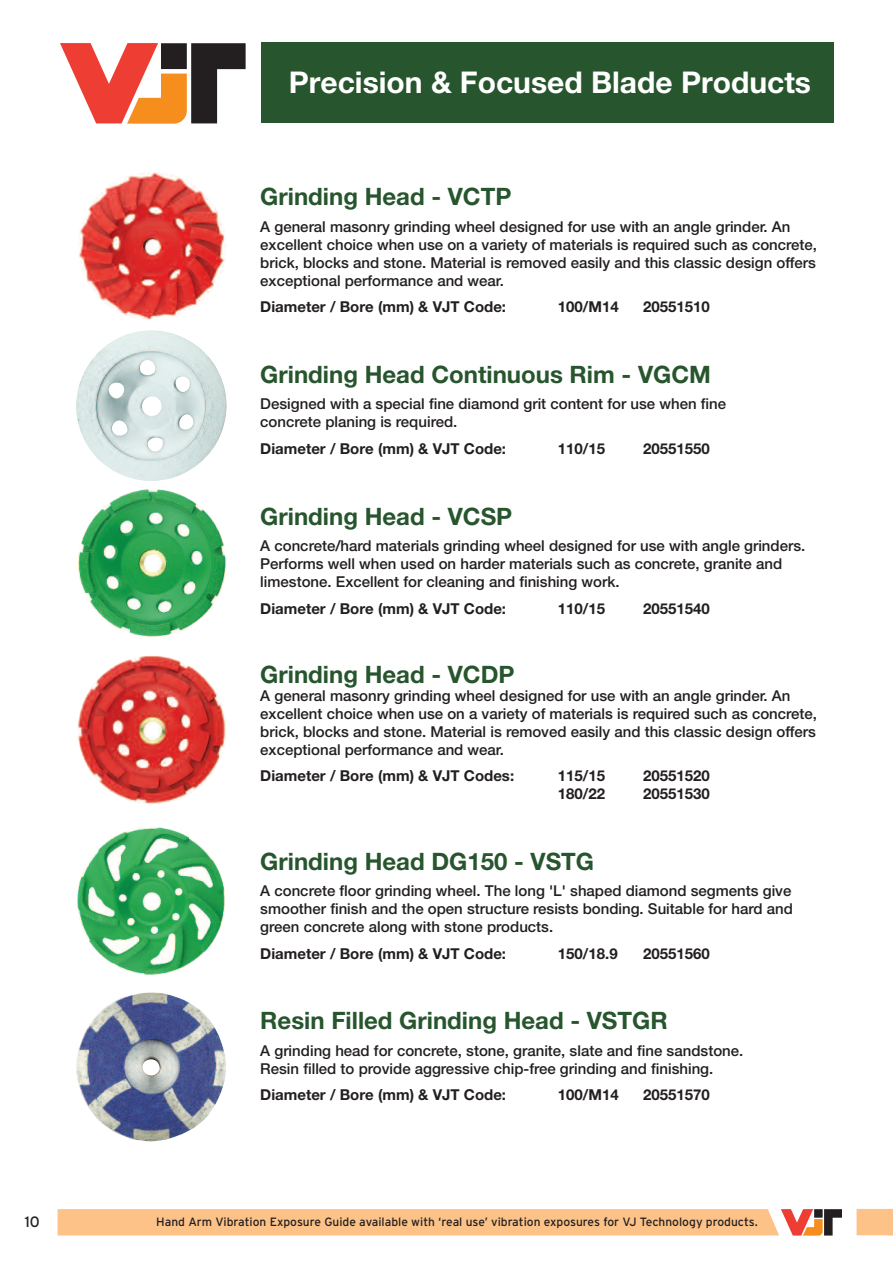
<style>
.page{position:relative;width:893px;height:1263px;background:#fff}
.page>*{position:absolute;margin:0;border:0;box-sizing:border-box;transform-origin:0 0}
.t1{font:700 30px "Helvetica Neue LT Pro";color:#fff}
.t2{font:700 24px "Helvetica Neue LT Pro";color:#27552d}
.t3{font:500 15px/18px "Helvetica Neue LT Pro";color:#231f20}
.t4{font:700 15px "Helvetica Neue LT Pro";color:#231f20}
.t5{font:15px "Interstate";color:#231f20}
.t6{font:12px "Interstate";color:#231f20}
</style>
<div class="page">
<svg style="left:792px;top:1235px;width:41px;height:1px"></svg>
<svg style="left:58px;top:1209px;width:784px;height:26px;background:#f7be87"></svg>
<svg style="left:857px;top:1209px;width:36px;height:26px"></svg>
<svg style="left:60px;top:43px;width:186px;height:81px"></svg>
<div style="left:261px;top:43px;width:572px;height:80px;background:#27552d"></div>
<img style="left:78px;top:172px;width:149px;height:148px;border-radius:50%">
<img style="left:76px;top:330px;width:150px;height:151px">
<img style="left:78px;top:489px;width:149px;height:149px;border-radius:50%">
<img style="left:78px;top:656px;width:149px;height:148px;border-radius:50%">
<img style="left:77px;top:826px;width:148px;height:149px;border-radius:50%">
<img style="left:76px;top:992px;width:150px;height:150px">
<h1 class="t1" style="left:289px;top:71px;width:524px">Precision &amp; Focused Blade Products</h1>
<h2 class="t2" style="left:260px;top:188px;width:253px">Grinding Head - VCTP</h2>
<p class="t3" style="left:260px;top:219px;width:558px">A general masonry grinding wheel designed for use with an angle grinder. An excellent choice when use on a variety of materials is required such as concrete, brick, blocks and stone. Material is removed easily and this classic design offers exceptional performance and wear.</p>
<p class="t4" style="left:260px;top:302px;width:247px">Diameter / Bore (mm) &amp; VJT Code:</p>
<p class="t4" style="left:558px;top:302px;width:62px">100/M14</p>
<p class="t4" style="left:643px;top:302px;width:68px">20551510</p>
<h2 class="t2" style="left:260px;top:366px;width:452px">Grinding Head Continuous Rim - VGCM</h2>
<p class="t3" style="left:260px;top:397px;width:467px">Designed with a special fine diamond grit content for use when fine concrete planing is required.</p>
<p class="t4" style="left:260px;top:443px;width:247px">Diameter / Bore (mm) &amp; VJT Code:</p>
<p class="t4" style="left:558px;top:443px;width:49px">110/15</p>
<p class="t4" style="left:643px;top:443px;width:68px">20551550</p>
<h2 class="t2" style="left:260px;top:507px;width:253px">Grinding Head - VCSP</h2>
<p class="t3" style="left:260px;top:538px;width:546px">A concrete/hard materials grinding wheel designed for use with angle grinders.<br>Performs well when used on harder materials such as concrete, granite and limestone. Excellent for cleaning and finishing work.</p>
<p class="t4" style="left:260px;top:603px;width:247px">Diameter / Bore (mm) &amp; VJT Code:</p>
<p class="t4" style="left:558px;top:603px;width:49px">110/15</p>
<p class="t4" style="left:643px;top:603px;width:68px">20551540</p>
<h2 class="t2" style="left:260px;top:665px;width:256px">Grinding Head - VCDP</h2>
<p class="t3" style="left:260px;top:688px;width:558px">A general masonry grinding wheel designed for use with an angle grinder. An excellent choice when use on a variety of materials is required such as concrete, brick, blocks and stone. Material is removed easily and this classic design offers exceptional performance and wear.</p>
<p class="t4" style="left:260px;top:770px;width:255px">Diameter / Bore (mm) &amp; VJT Codes:</p>
<p class="t4" style="left:558px;top:770px;width:49px">115/15</p>
<p class="t4" style="left:643px;top:770px;width:68px">20551520</p>
<p class="t4" style="left:558px;top:788px;width:49px">180/22</p>
<p class="t4" style="left:643px;top:788px;width:68px">20551530</p>
<h2 class="t2" style="left:260px;top:852px;width:335px">Grinding Head DG150 - VSTG</h2>
<p class="t3" style="left:260px;top:883px;width:534px;text-align:justify">A concrete floor grinding wheel. The long 'L' shaped diamond segments give smoother finish and the open structure resists bonding. Suitable for hard and green concrete along with stone products.</p>
<p class="t4" style="left:260px;top:948px;width:247px">Diameter / Bore (mm) &amp; VJT Code:</p>
<p class="t4" style="left:558px;top:948px;width:61px">150/18.9</p>
<p class="t4" style="left:643px;top:948px;width:68px">20551560</p>
<h2 class="t2" style="left:260px;top:1012px;width:409px">Resin Filled Grinding Head - VSTGR</h2>
<p class="t3" style="left:260px;top:1043px;width:484px">A grinding head for concrete, stone, granite, slate and fine sandstone.<br>Resin filled to provide aggressive chip-free grinding and finishing.</p>
<p class="t4" style="left:260px;top:1089px;width:247px">Diameter / Bore (mm) &amp; VJT Code:</p>
<p class="t4" style="left:558px;top:1089px;width:62px">100/M14</p>
<p class="t4" style="left:643px;top:1089px;width:68px">20551570</p>
<p class="t5" style="left:25px;top:1213px;width:17px">10</p>
<p class="t6" style="left:156px;top:1215px;width:603px">Hand Arm Vibration Exposure Guide available with ‘real use’ vibration exposures for VJ Technology products.</p>
</div>
